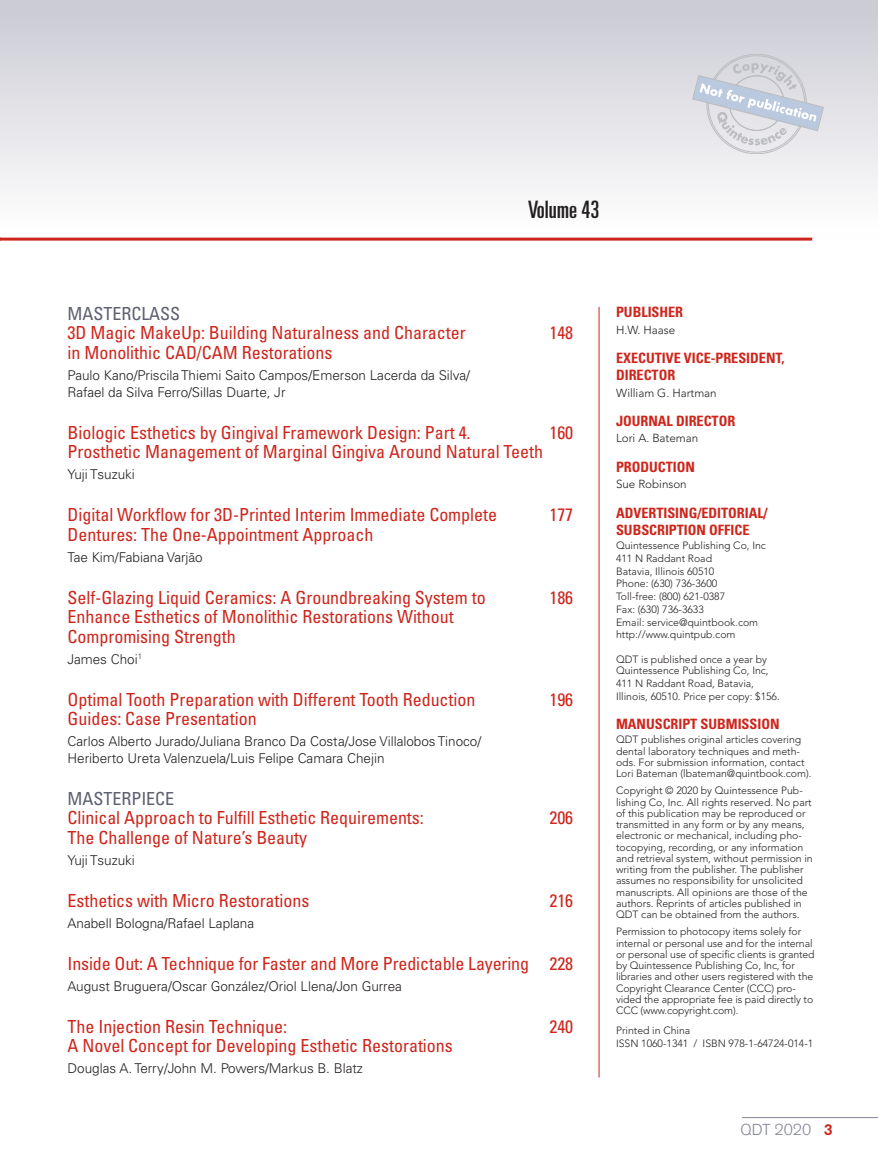
<style>
.page{position:relative;width:878px;height:1175px;background:#fff}
.page>*{position:absolute;margin:0;border:0;box-sizing:border-box;transform-origin:0 0}
.t1{font:ultra-condensed 24px "Univers LT Std";color:#231f20}
.t2{font:condensed 18px/19.5px "Univers LT Std";color:#ce261c}
.t3{font:condensed 18px "Univers LT Std";color:#5d6170}
.t4{font:300 15.75px "Akzidenz Grotesk BQ";color:#848695}
.t5{font:700 condensed 14.25px/17.2px "Univers LT Std";color:#ce261c}
.t6{font:300 13.5px/16.5px "Univers LT Std";color:#231f20}
.t7{font:300 11.7px "Avenir LT Std";color:#231f20}
.t8{font:300 10.5px/11.2px "Avenir LT Std";color:#231f20}
.s1{font-family:"Akzidenz Grotesk BQ"}
.s2{font-weight:500;color:#ce261c}
</style>
<div class="page">
<hr style="left:742px;top:1117px;width:136px;height:1px;background:#848695">
<div style="left:0;top:0;width:878px;height:241px;background:linear-gradient(to bottom,#c9c9d3,#fff)"></div>
<hr style="left:598px;top:307px;width:1px;height:770px;background:#ce261c">
<hr style="left:0;top:238px;width:812px;height:3px;background:#ce261c">
<svg style="left:692px;top:54px;width:131px;height:100px;background:#d6d9e0"></svg>
<h1 class="t1" style="left:528px;top:196px;width:73px">Volume 43</h1>
<h2 class="t3" style="left:68px;top:302px;width:114px">MASTERCLASS</h2>
<h2 class="t2" style="left:68px;top:323px;width:400px">3D Magic MakeUp: Building Naturalness and Character</h2>
<h2 class="t2" style="left:549px;top:323px;width:25px">148</h2>
<h2 class="t2" style="left:68px;top:342px;width:266px">in Monolithic CAD/CAM Restorations</h2>
<p class="t6" style="left:68px;top:367px;width:404px">Paulo Kano/Priscila Thiemi Saito Campos/Emerson Lacerda da Silva/<br>Rafael da Silva Ferro/Sillas Duarte, Jr</p>
<h2 class="t2" style="left:68px;top:422px;width:404px">Biologic Esthetics by Gingival Framework Design: Part 4.</h2>
<h2 class="t2" style="left:549px;top:422px;width:25px">160</h2>
<h2 class="t2" style="left:68px;top:441px;width:477px">Prosthetic Management of Marginal Gingiva Around Natural Teeth</h2>
<p class="t6" style="left:68px;top:466px;width:69px">Yuji Tsuzuki</p>
<h2 class="t2" style="left:68px;top:504px;width:431px">Digital Workflow for 3D-Printed Interim Immediate Complete</h2>
<h2 class="t2" style="left:549px;top:504px;width:25px">177</h2>
<h2 class="t2" style="left:68px;top:524px;width:307px">Dentures: The One-Appointment Approach</h2>
<p class="t6" style="left:68px;top:548px;width:137px">Tae Kim/Fabiana Varj<span class="s1">ã</span>o</p>
<h2 class="t2" style="left:68px;top:587px;width:419px">Self-Glazing Liquid Ceramics: A Groundbreaking System to</h2>
<h2 class="t2" style="left:549px;top:587px;width:25px">186</h2>
<h2 class="t2" style="left:68px;top:606px;width:388px">Enhance Esthetics of Monolithic Restorations Without<br>Compromising Strength</h2>
<p class="t6" style="left:68px;top:650px;width:76px">James Choi<sup>1</sup></p>
<h2 class="t2" style="left:68px;top:689px;width:409px">Optimal Tooth Preparation with Different Tooth Reduction</h2>
<h2 class="t2" style="left:549px;top:689px;width:25px">196</h2>
<h2 class="t2" style="left:68px;top:708px;width:191px">Guides: Case Presentation</h2>
<p class="t6" style="left:68px;top:733px;width:415px">Carlos Alberto Jurado/Juliana Branco Da Costa/Jose Villalobos Tinoco/<br>Heriberto Ureta Valenzuela/Luis Felipe Camara Chejin</p>
<h2 class="t3" style="left:68px;top:787px;width:108px">MASTERPIECE</h2>
<h2 class="t2" style="left:68px;top:807px;width:358px">Clinical Approach to Fulfill Esthetic Requirements:</h2>
<h2 class="t2" style="left:549px;top:807px;width:25px">206</h2>
<h2 class="t2" style="left:68px;top:827px;width:241px">The Challenge of Nature’s Beauty</h2>
<p class="t6" style="left:68px;top:851px;width:69px">Yuji Tsuzuki</p>
<h2 class="t2" style="left:68px;top:890px;width:243px">Esthetics with Micro Restorations</h2>
<h2 class="t2" style="left:549px;top:890px;width:25px">216</h2>
<p class="t6" style="left:68px;top:914px;width:188px">Anabell Bologna/Rafael Laplana</p>
<h2 class="t2" style="left:68px;top:953px;width:507px">Inside Out: A Technique for Faster and More Predictable Layering 228</h2>
<p class="t6" style="left:68px;top:977px;width:336px">August Bruguera/Oscar González/Oriol Llena/Jon Gurrea</p>
<h2 class="t2" style="left:68px;top:1016px;width:221px">The Injection Resin Technique:</h2>
<h2 class="t2" style="left:549px;top:1016px;width:25px">240</h2>
<h2 class="t2" style="left:68px;top:1035px;width:387px">A Novel Concept for Developing Esthetic Restorations</h2>
<p class="t6" style="left:68px;top:1060px;width:297px">Douglas A. Terry/John M. Powers/Markus B. Blatz</p>
<h3 class="t5" style="left:616px;top:303px;width:69px">PUBLISHER</h3>
<p class="t7" style="left:616px;top:323px;width:61px">H.W. Haase</p>
<h3 class="t5" style="left:616px;top:349px;width:170px">EXECUTIVE VICE-PRESIDENT,<br>DIRECTOR</h3>
<p class="t7" style="left:616px;top:386px;width:102px">William G. Hartman</p>
<h3 class="t5" style="left:616px;top:412px;width:121px">JOURNAL DIRECTOR</h3>
<p class="t7" style="left:616px;top:431px;width:84px">Lori A. Bateman</p>
<h3 class="t5" style="left:616px;top:458px;width:80px">PRODUCTION</h3>
<p class="t7" style="left:616px;top:477px;width:72px">Sue Robinson</p>
<h3 class="t5" style="left:616px;top:504px;width:153px">ADVERTISING/EDITORIAL/<br>SUBSCRIPTION OFFICE</h3>
<p class="t8" style="left:616px;top:539px;width:151px;line-height:12.8px">Quintessence Publishing Co, Inc<br>411 N Raddant Road<br>Batavia, Illinois 60510<br>Phone: (630) 736-3600<br>Toll-free: (800) 621-0387<br>Fax: (630) 736-3633<br>Email: service@quintbook.com http://www.quintpub.com</p>
<p class="t8" style="left:616px;top:654px;width:154px">QDT is published once a year by<br>Quintessence Publishing Co, Inc,</p>
<p class="t8" style="left:616px;top:677px;width:165px;line-height:12.8px">411 N Raddant Road, Batavia,<br>Illinois, 60510. Price per copy: $156.</p>
<h3 class="t5" style="left:616px;top:715px;width:165px">MANUSCRIPT SUBMISSION</h3>
<p class="t8" style="left:616px;top:734px;width:197px">QDT publishes original articles covering dental laboratory techniques and meth&shy;ods. For submission information, contact Lori Bateman (lbateman@quintbook.com).</p>
<p class="t8" style="left:616px;top:785px;width:198px">Copyright © 2020 by Quintessence Pub&shy;lishing Co, Inc. All rights reserved. No part of this publication may be reproduced or transmitted in any form or by any means, electronic or mechanical, including pho&shy;tocopying, recording, or any information and retrieval system, without permission in writing from the publisher. The publisher assumes no responsibility for unsolicited manuscripts. All opinions are those of the authors. Reprints of articles published in QDT can be obtained from the authors.</p>
<p class="t8" style="left:616px;top:926px;width:200px">Permission to photocopy items solely for internal or personal use and for the internal or personal use of specific clients is granted by Quintessence Publishing Co, Inc, for libraries and other users registered with the Copyright Clearance Center (CCC) pro&shy;vided the appropriate fee is paid directly to CCC (www.copyright.com).</p>
<p class="t8" style="left:616px;top:1024px;width:199px;line-height:12.9px">Printed in China<br>ISSN 1060-1341 / ISBN 978-1-64724-014-1</p>
<h3 class="t4" style="left:740px;top:1120px;width:94px">QDT 2020 <span class="s2">3</span></h3>
</div>
